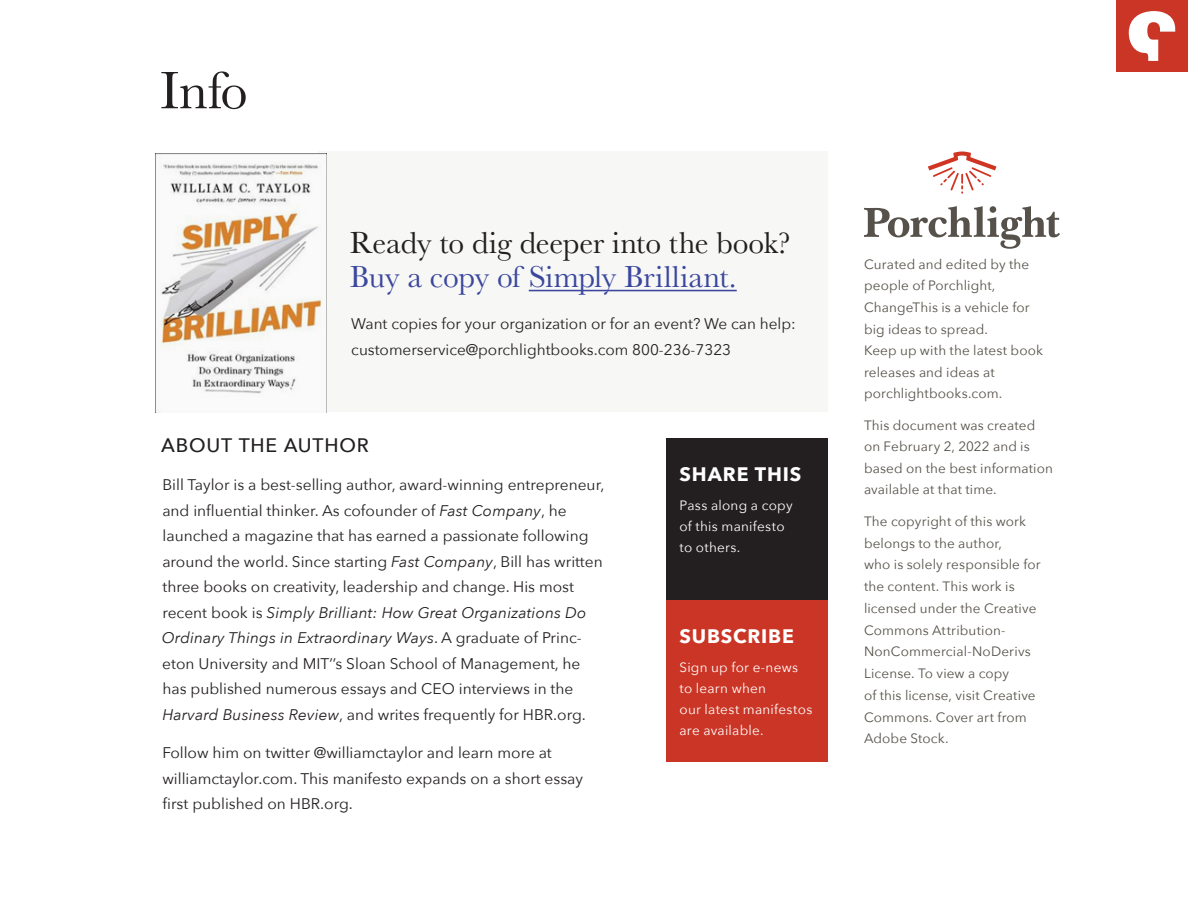
<style>
.page{position:relative;width:1188px;height:918px;background:#fff}
.page>*{position:absolute;margin:0;border:0;box-sizing:border-box;transform-origin:0 0}
.t1{font:54.75px "Baskerville";color:#231f20}
.t2{font:31.5px "Baskerville";letter-spacing:-.005em;color:#231f20}
.t3{font:31.5px "Baskerville";letter-spacing:-.005em;color:#3b479d}
.t4{font:700 19.5px "Avenir Next";letter-spacing:.045em;color:#fff}
.t5{font:500 19.5px "Avenir Next";letter-spacing:.045em;color:#231f20}
.t6{font:15.3px/25.5px "Avenir Next";color:#231f20}
.t7{font:13.5px/21.8px "Avenir Next";letter-spacing:.01em;color:#555149}
.t8{font:13.5px/21px "Avenir Next";letter-spacing:.02em;color:#fff}
.s1{font-style:italic}
</style>
<div class="page">
<div style="left:1116px;top:0;width:72px;height:72px;background:#cb3525"></div>
<svg style="left:1129px;top:11px;width:46px;height:50px"></svg>
<div style="left:318px;top:152px;width:510px;height:260px;background:#f7f7f6"></div>
<hr style="left:529px;top:290px;width:208px;height:1px;background:#3b479d">
<img style="left:155px;top:153px;width:172px;height:259px">
<div style="left:666px;top:600px;width:162px;height:162px;background:#cb3525"></div>
<div style="left:666px;top:438px;width:162px;height:162px;background:#231f20"></div>
<svg style="left:864px;top:206px;width:196px;height:43px"></svg>
<svg style="left:928px;top:152px;width:68px;height:42px"></svg>
<h1 class="t1" style="left:160px;top:56px;width:89px">Info</h1>
<h2 class="t2" style="left:350px;top:223px;width:442px">Ready to dig deeper into the book?</h2>
<h2 class="t3" style="left:350px;top:257px;width:388px">Buy a copy of Simply Brilliant.</h2>
<p class="t6" style="left:351px;top:310px;width:446px">Want copies for your organization or for an event? We can help: customerservice@porchlightbooks.com 800-236-7323</p>
<p class="t5" style="left:161px;top:429px;width:209px">ABOUT THE AUTHOR</p>
<p class="t6" style="left:162px;top:472px;width:444px">Bill Taylor is a best-selling author, award-winning entrepreneur, and influential thinker. As cofounder of <span class="s1">Fast Company</span>, he launched a magazine that has earned a passionate following around the world. Since starting <span class="s1">Fast Company</span>, Bill has written three books on creativity, leadership and change. His most recent book is <span class="s1">Simply Brilliant: How Great Organizations Do Ordinary Things in Extraordinary Ways</span>. A graduate of Princ&shy;eton University and MIT’’s Sloan School of Management, he has published numerous essays and CEO interviews in the <span class="s1">Harvard Business Review</span>, and writes frequently for HBR.org.</p>
<p class="t6" style="left:162px;top:739px;width:422px">Follow him on twitter @williamctaylor and learn more at williamctaylor.com. This manifesto expands on a short essay first published on HBR.org.</p>
<p class="t4" style="left:680px;top:457px;width:123px">SHARE THIS</p>
<p class="t8" style="left:680px;top:494px;width:115px">Pass along a copy of this manifesto to others.</p>
<p class="t4" style="left:680px;top:619px;width:116px">SUBSCRIBE</p>
<p class="t8" style="left:680px;top:656px;width:134px">Sign up for e-news to learn when<br>our latest manifestos are available.</p>
<p class="t7" style="left:864px;top:253px;width:181px">Curated and edited by the people of Porchlight,<br>ChangeThis is a vehicle for big ideas to spread.<br>Keep up with the latest book releases and ideas at porchlightbooks.com.</p>
<p class="t7" style="left:864px;top:414px;width:190px">This document was created on February 2, 2022 and is based on the best information available at that time.</p>
<p class="t7" style="left:864px;top:510px;width:178px">The copyright of this work belongs to the author,<br>who is solely responsible for the content. This work is licensed under the Creative<br>Commons Attribution-<br>NonCommercial-NoDerivs<br>License. To view a copy<br>of this license, visit Creative<br>Commons. Cover art from<br>Adobe Stock.</p>
</div>
